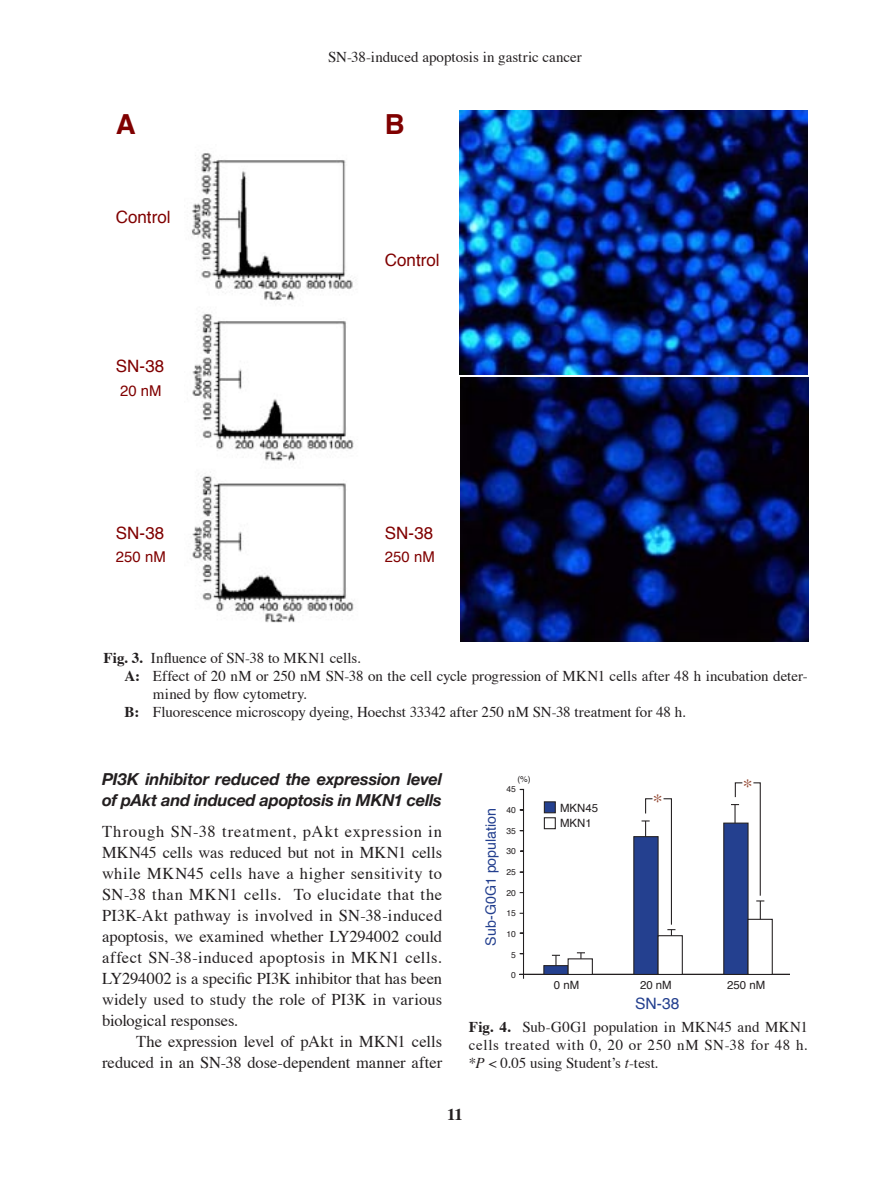
<style>
.page{position:relative;width:893px;height:1178px;background:#fff}
.page>*{position:absolute;margin:0;border:0;box-sizing:border-box;transform-origin:0 0}
.t1{font:700 27.6px "Helvetica";color:#800000}
.t2{font:19.95px "Times";color:#954b36}
.t3{font:16.95px "Helvetica";color:#800000}
.t4{font:16.5px/21px "Times";color:#231f20;text-align:justify}
.t5{font:italic 700 16.5px/21px "Helvetica Neue";letter-spacing:-.015em;color:#231f20}
.t6{font:700 16.5px "Times";color:#231f20}
.t7{font:15.6px "Helvetica";color:#24408f}
.t8{font:15px/18px "Times";color:#231f20;text-align:justify}
.t9{font:14.85px "Helvetica";letter-spacing:.005em;color:#800000}
.t10{font:14.25px "Helvetica";color:#24408f}
.t11{font:11.4px/15.6px "Helvetica";color:#231f20}
.t12{font:8.55px "Helvetica";color:#231f20}
.s1{font-weight:700}
.s2{font-style:italic}
</style>
<div class="page">
<svg style="left:519px;top:782px;width:271px;height:197px"></svg>
<div style="left:652px;top:790px;width:12px;height:20px;background:#fff"></div>
<div style="left:742px;top:774px;width:11px;height:21px;background:#fff"></div>
<img style="left:191px;top:153px;width:163px;height:470px">
<img style="left:459px;top:111px;width:349px;height:264px">
<img style="left:460px;top:378px;width:348px;height:264px">
<h1 class="t1" style="left:116px;top:106px;width:21px">A</h1>
<p class="t3" style="left:116px;top:206px;width:56px">Control</p>
<p class="t3" style="left:116px;top:354px;width:50px">SN-38</p>
<p class="t9" style="left:120px;top:380px;width:43px">20 nM</p>
<p class="t3" style="left:116px;top:521px;width:50px">SN-38</p>
<p class="t9" style="left:116px;top:547px;width:51px">250 nM</p>
<p class="t8" style="left:328px;top:49px;width:255px">SN-38-induced apoptosis in gastric cancer</p>
<h1 class="t1" style="left:385px;top:106px;width:21px">B</h1>
<p class="t3" style="left:385px;top:248px;width:56px">Control</p>
<p class="t3" style="left:385px;top:521px;width:50px">SN-38</p>
<p class="t9" style="left:385px;top:547px;width:51px">250 nM</p>
<p class="t8" style="left:103px;top:649px;width:259px"><span class="s1">Fig. 3.</span> Influence of SN-38 to MKN1 cells.</p>
<p class="t8" style="left:124px;top:667px;width:685px"><span class="s1">A:</span> Effect of 20 nM or 250 nM SN-38 on the cell cycle progression of MKN1 cells after 48 h incubation deter-</p>
<p class="t8" style="left:153px;top:685px;width:156px">mined by flow cytometry.</p>
<p class="t8" style="left:124px;top:703px;width:563px"><span class="s1">B:</span> Fluorescence microscopy dyeing, Hoechst 33342 after 250 nM SN-38 treatment for 48 h.</p>
<p class="t5" style="left:102px;top:768px;width:342px">PI3K inhibitor reduced the expression level of pAkt and induced apoptosis in MKN1 cells</p>
<p class="t4" style="left:102px;top:822px;width:342px">Through SN-38 treatment, pAkt expression in MKN45 cells was reduced but not in MKN1 cells while MKN45 cells have a higher sensitivity to SN-38 than MKN1 cells. To elucidate that the PI3K-Akt pathway is involved in SN-38-induced apoptosis, we examined whether LY294002 could affect SN-38-induced apoptosis in MKN1 cells.<br>LY294002 is a specific PI3K inhibitor that has been widely used to study the role of PI3K in various biological responses.</p>
<p class="t4" style="left:102px;top:1032px;width:342px;text-align:right">The expression level of pAkt in MKN1 cells reduced in an SN-38 dose-dependent manner after</p>
<p class="t12" style="left:517px;top:773px;width:15px">(%)</p>
<p class="t12" style="left:506px;top:784px;width:11px">45</p>
<p class="t12" style="left:506px;top:804px;width:11px">40</p>
<p class="t12" style="left:506px;top:825px;width:11px">35</p>
<p class="t12" style="left:506px;top:846px;width:11px">30</p>
<p class="t12" style="left:506px;top:866px;width:11px">25</p>
<p class="t12" style="left:506px;top:887px;width:11px">20</p>
<p class="t12" style="left:506px;top:908px;width:11px">15</p>
<p class="t12" style="left:506px;top:928px;width:11px">10</p>
<p class="t12" style="left:511px;top:949px;width:6px">5</p>
<p class="t12" style="left:511px;top:970px;width:6px">0</p>
<p class="t10" style="left:481px;top:945px;width:139px;rotate:-90deg">Sub-G0G1 population</p>
<p class="t11" style="left:560px;top:801px;width:40px">MKN45<br>MKN1</p>
<p class="t2" style="left:653px;top:789px;width:11px">*</p>
<p class="t2" style="left:743px;top:773px;width:11px">*</p>
<p class="t11" style="left:554px;top:978px;width:27px">0 nM</p>
<p class="t11" style="left:640px;top:978px;width:33px">20 nM</p>
<p class="t11" style="left:727px;top:978px;width:40px">250 nM</p>
<p class="t7" style="left:635px;top:993px;width:46px">SN-38</p>
<p class="t8" style="left:469px;top:1019px;width:340px"><span class="s1">Fig. 4.</span> Sub-G0G1 population in MKN45 and MKN1 cells treated with 0, 20 or 250 nM SN-38 for 48 h. *<span class="s2">P</span> &lt; 0.05 using Studentʼs <span class="s2">t</span>-test.</p>
<p class="t6" style="left:447px;top:1103px;width:17px">11</p>
</div>
